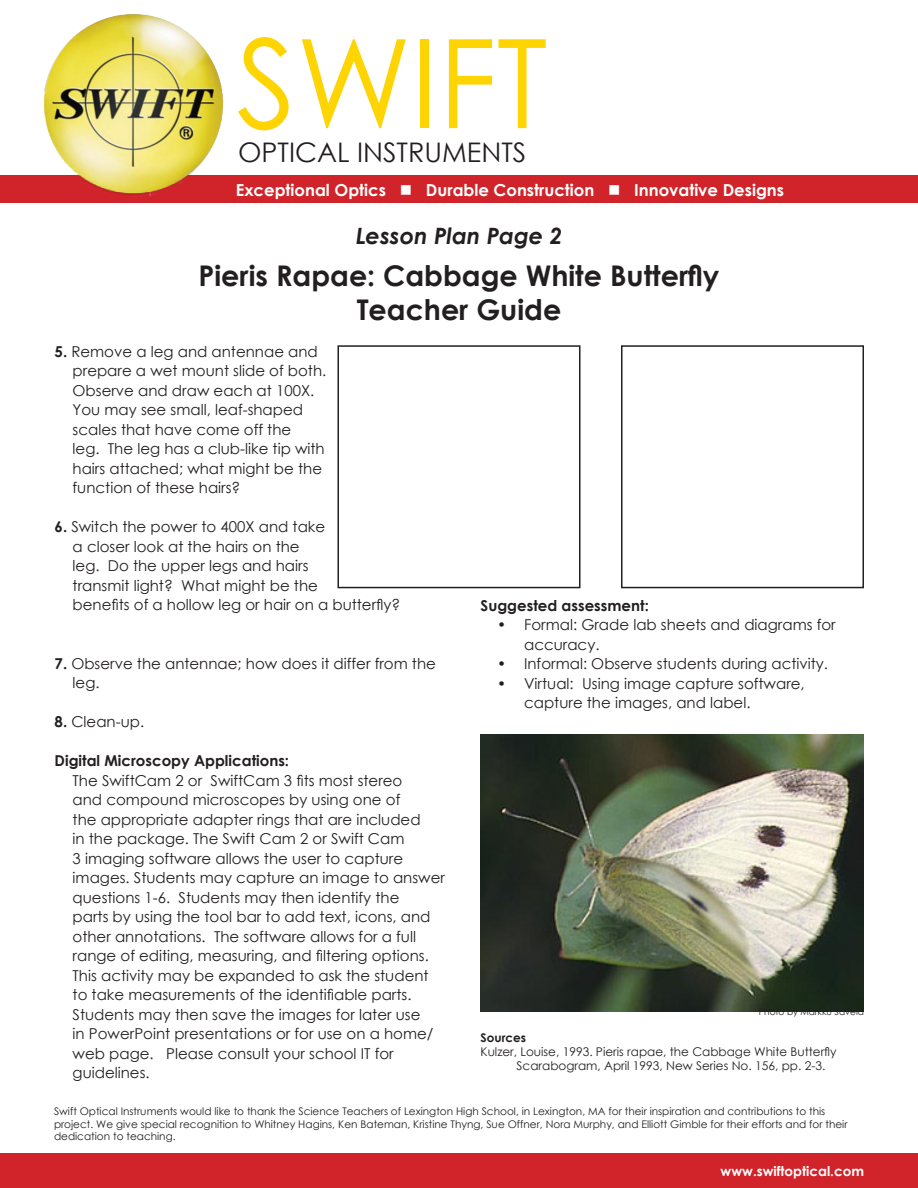
<style>
.page{position:relative;width:918px;height:1188px;background:#fff}
.page>*{position:absolute;margin:0;border:0;box-sizing:border-box;transform-origin:0 0}
.t1{font:123.6px "Century Gothic";color:#fed503}
.t2{font:700 28.5px "Century Gothic";color:#231f20}
.t3{font:27px "Century Gothic";color:#231f20}
.t4{font:italic 700 22.5px "Century Gothic";color:#231f20}
.t5{font:700 16.5px "Century Gothic";color:#fff}
.t6{font:15px/19.5px "Century Gothic";color:#231f20}
.t7{font:700 15px "Century Gothic";color:#231f20}
.t8{font:700 13.5px "Century Gothic";color:#fff}
.t9{font:12px "Century Gothic";color:#231f20}
.t10{font:700 12px "Century Gothic";color:#231f20}
.t11{font:10.5px/12.6px "Century Gothic";color:#231f20}
.t12{font:9px "Century Gothic";color:#231f20}
.s1{font-weight:700}
</style>
<div class="page">
<div style="left:0;top:176px;width:918px;height:27px;background:#d1232a"></div>
<img style="left:33px;top:14px;width:203px;height:182px">
<div style="left:0;top:1154px;width:918px;height:34px;background:#d1232a"></div>
<div style="left:621px;top:345px;width:243px;height:243px;border:2px solid #231f20"></div>
<div style="left:338px;top:345px;width:242px;height:243px;border:2px solid #231f20"></div>
<img style="left:481px;top:735px;width:383px;height:277px">
<p class="t1" style="left:237px;top:-3px;width:313px">SWIFT</p>
<p class="t3" style="left:238px;top:133px;width:290px">OPTICAL INSTRUMENTS</p>
<p class="t5" style="left:236px;top:177px;width:550px">Exceptional Optics ■ Durable Construction ■ Innovative Designs</p>
<p class="t4" style="left:356px;top:218px;width:208px">Lesson Plan Page 2</p>
<p class="t2" style="left:199px;top:254px;width:522px">Pieris Rapae: Cabbage White Butterfly</p>
<p class="t2" style="left:357px;top:288px;width:206px">Teacher Guide</p>
<p class="t6" style="left:55px;top:341px;width:265px"><span class="s1">5.</span> Remove a leg and antennae and</p>
<p class="t6" style="left:73px;top:361px;width:255px">prepare a wet mount slide of both.<br>Observe and draw each at 100X.<br>You may see small, leaf-shaped scales that have come off the<br>leg. The leg has a club-like tip with hairs attached; what might be the function of these hairs?</p>
<p class="t6" style="left:55px;top:517px;width:272px"><span class="s1">6.</span> Switch the power to 400X and take</p>
<p class="t6" style="left:73px;top:536px;width:329px">a closer look at the hairs on the<br>leg. Do the upper legs and hairs<br>transmit light? What might be the<br>benefits of a hollow leg or hair on a butterfly?</p>
<p class="t6" style="left:55px;top:653px;width:383px"><span class="s1">7.</span> Observe the antennae; how does it differ from the</p>
<p class="t6" style="left:73px;top:673px;width:28px">leg.</p>
<p class="t6" style="left:55px;top:712px;width:91px"><span class="s1">8.</span> Clean-up.</p>
<p class="t7" style="left:55px;top:749px;width:236px">Digital Microscopy Applications:</p>
<p class="t6" style="left:73px;top:770px;width:374px">The SwiftCam 2 or SwiftCam 3 fits most stereo<br>and compound microscopes by using one of<br>the appropriate adapter rings that are included<br>in the package. The Swift Cam 2 or Swift Cam<br>3 imaging software allows the user to capture images. Students may capture an image to answer questions 1-6. Students may then identify the<br>parts by using the tool bar to add text, icons, and other annotations. The software allows for a full range of editing, measuring, and filtering options.<br>This activity may be expanded to ask the student to take measurements of the identifiable parts.<br>Students may then save the images for later use<br>in PowerPoint presentations or for use on a home/ web page. Please consult your school IT for guidelines.</p>
<p class="t7" style="left:481px;top:594px;width:170px">Suggested assessment:</p>
<p class="t6" style="left:524px;top:615px;width:313px;text-indent:-27px">• Formal: Grade lab sheets and diagrams for accuracy.</p>
<p class="t6" style="left:497px;top:654px;width:332px">• Informal: Observe students during activity.</p>
<p class="t6" style="left:524px;top:674px;width:282px;text-indent:-27px">• Virtual: Using image capture software, capture the images, and label.</p>
<p class="t12" style="left:759px;top:1006px;width:107px">Photo by Markku Savela</p>
<p class="t10" style="left:481px;top:1028px;width:47px">Sources</p>
<p class="t9" style="left:481px;top:1043px;width:357px">Kulzer, Louise, 1993. Pieris rapae, the Cabbage White Butterfly</p>
<p class="t9" style="left:517px;top:1058px;width:310px">Scarabogram, April 1993, New Series No. 156, pp. 2-3.</p>
<p class="t11" style="left:54px;top:1105px;width:795px">Swift Optical Instruments would like to thank the Science Teachers of Lexington High School, in Lexington, MA for their inspiration and contributions to this project. We give special recognition to Whitney Hagins, Ken Bateman, Kristine Thyng, Sue Offner, Nora Murphy, and Elliott Gimble for their efforts and for their dedication to teaching.</p>
<p class="t8" style="left:721px;top:1161px;width:145px">www.swiftoptical.com</p>
</div>
